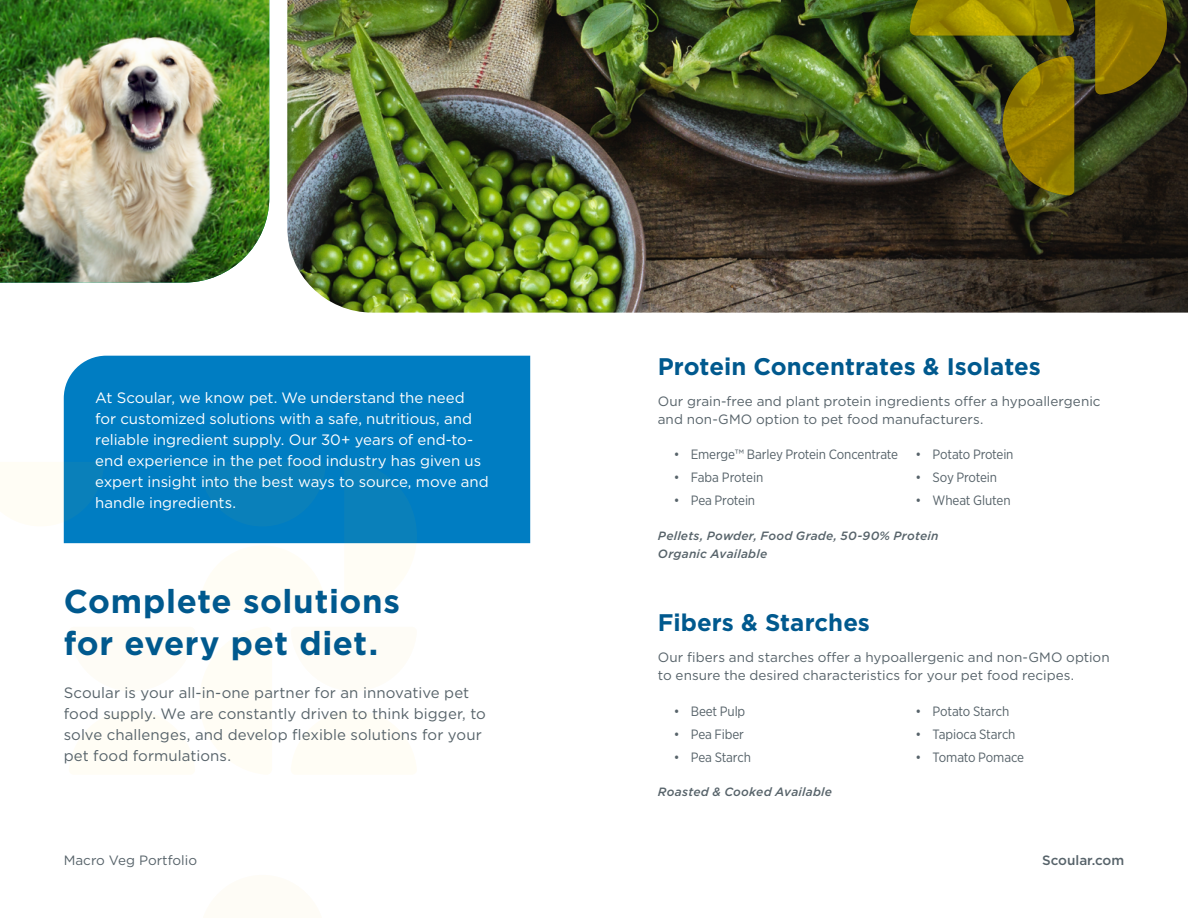
<style>
.page{position:relative;width:1188px;height:918px;background:#fff}
.page>*{position:absolute;margin:0;border:0;box-sizing:border-box;transform-origin:0 0}
.t1{font:700 33px/42px "Gotham";letter-spacing:.02em;color:#00598e}
.t2{font:700 24px "Gotham";color:#00598e}
.t3{font:15px/21px "Gotham";letter-spacing:-.005em;color:#fff}
.t4{font:15px/21px "Gotham";letter-spacing:.005em;color:#57636a}
.t5{font:13.5px/18px "Gotham";color:#57636a}
.t6{font:13.5px "Gotham Narrow";letter-spacing:-.015em;color:#57636a}
.t7{font:500 13.5px "Gotham";color:#57636a}
.t8{font:italic 500 12px/18px "Gotham";letter-spacing:.015em;color:#57636a}
.s1{font-family:"Gotham"}
</style>
<div class="page">
<div style="left:64px;top:356px;width:466px;height:187px;background:#007dc2"></div>
<svg style="left:344px;top:462px;width:73px;height:82px;background:#0a80bc"></svg>
<svg style="left:199px;top:462px;width:127px;height:65px;background:#077fbb"></svg>
<svg style="left:63px;top:462px;width:41px;height:65px;background:#0b81bd"></svg>
<img style="left:0;top:0;width:269px;height:283px">
<img style="left:287px;top:0;width:901px;height:313px">
<svg style="left:909px;top:0;width:166px;height:36px;background:#9a8b01"></svg>
<svg style="left:1003px;top:56px;width:71px;height:140px;background:#837307"></svg>
<svg style="left:1095px;top:0;width:72px;height:95px;background:#7a6602"></svg>
<p class="t3" style="left:95px;top:387px;width:395px">At Scoular, we know pet. We understand the need for customized solutions with a safe, nutritious, and reliable ingredient supply. Our 30+ years of end-to&shy;end experience in the pet food industry has given us expert insight into the best ways to source, move and handle ingredients.</p>
<h1 class="t1" style="left:64px;top:580px;width:338px">Complete solutions for every pet diet.</h1>
<p class="t4" style="left:64px;top:682px;width:424px">Scoular is your all-in-one partner for an innovative pet food supply. We are constantly driven to think bigger, to solve challenges, and develop flexible solutions for your pet food formulations.</p>
<p class="t5" style="left:64px;top:851px;width:135px">Macro Veg Portfolio</p>
<h2 class="t2" style="left:658px;top:350px;width:385px">Protein Concentrates &amp; Isolates</h2>
<p class="t5" style="left:658px;top:392px;width:444px">Our grain-free and plant protein ingredients offer a hypoallergenic and non-GMO option to pet food manufacturers.</p>
<p class="t6" style="left:674px;top:446px;width:226px">• Emerge<span class="s1">™</span> Barley Protein Concentrate</p>
<p class="t6" style="left:674px;top:469px;width:91px">• Faba Protein</p>
<p class="t6" style="left:674px;top:492px;width:83px">• Pea Protein</p>
<p class="t8" style="left:658px;top:526px;width:282px">Pellets, Powder, Food Grade, 50-90% Protein<br>Organic Available</p>
<p class="t6" style="left:916px;top:446px;width:99px">• Potato Protein</p>
<p class="t6" style="left:916px;top:469px;width:83px">• Soy Protein</p>
<p class="t6" style="left:916px;top:492px;width:96px">• Wheat Gluten</p>
<h2 class="t2" style="left:658px;top:607px;width:214px">Fibers &amp; Starches</h2>
<p class="t5" style="left:658px;top:648px;width:453px">Our fibers and starches offer a hypoallergenic and non-GMO option to ensure the desired characteristics for your pet food recipes.</p>
<p class="t6" style="left:674px;top:703px;width:73px">• Beet Pulp</p>
<p class="t6" style="left:674px;top:726px;width:72px">• Pea Fiber</p>
<p class="t6" style="left:674px;top:749px;width:79px">• Pea Starch</p>
<p class="t6" style="left:916px;top:703px;width:95px">• Potato Starch</p>
<p class="t6" style="left:916px;top:726px;width:101px">• Tapioca Starch</p>
<p class="t6" style="left:916px;top:749px;width:110px">• Tomato Pomace</p>
<p class="t8" style="left:658px;top:783px;width:176px">Roasted &amp; Cooked Available</p>
<p class="t7" style="left:1042px;top:851px;width:84px">Scoular.com</p>
</div>
